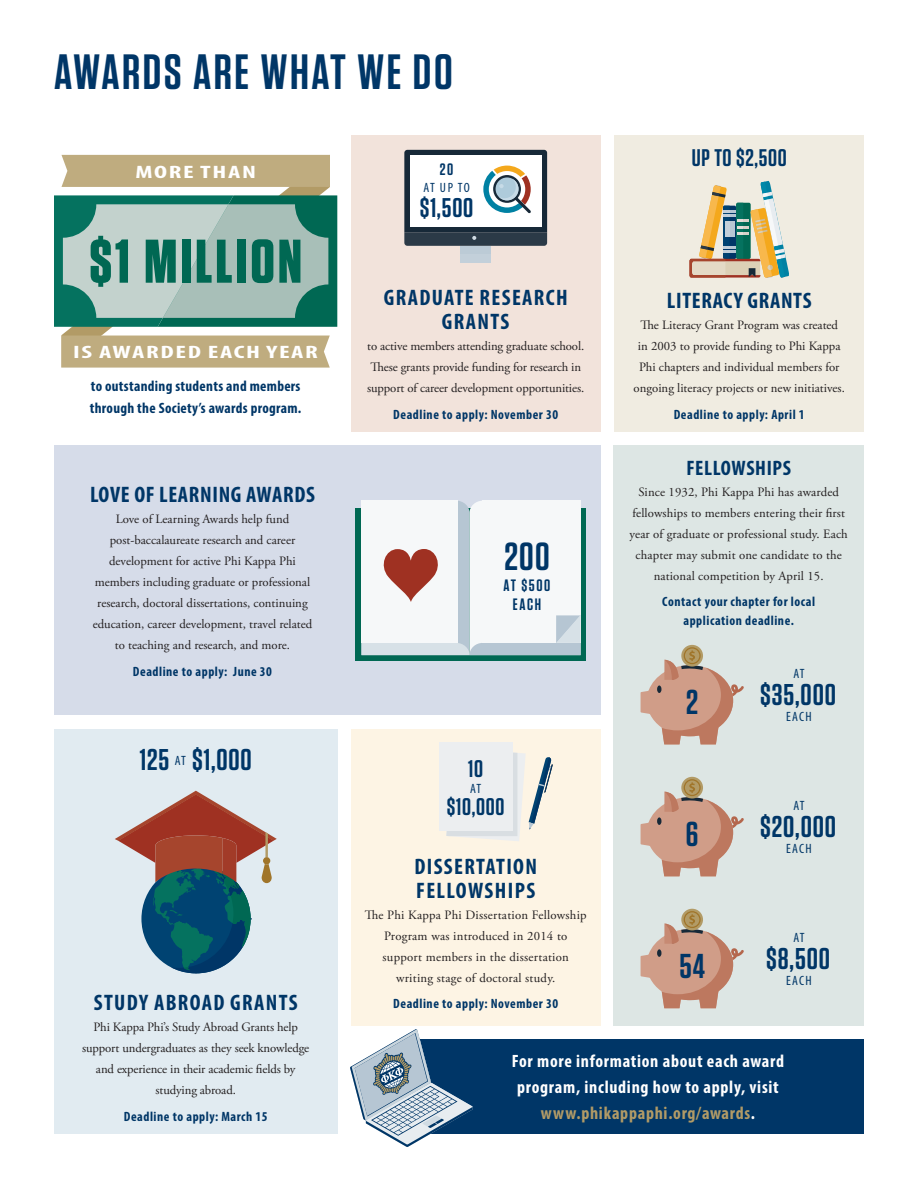
<style>
.page{position:relative;width:918px;height:1188px;background:#fff}
.page>*{position:absolute;margin:0;border:0;box-sizing:border-box;transform-origin:0 0}
.t1{font:700 61.5px "Tungsten";letter-spacing:.05em;color:#006853}
.t2{font:600 49.5px "Tungsten";letter-spacing:.05em;color:#003667}
.t3{font:600 39.15px "Tungsten";color:#003667}
.t4{font:600 34.5px "Tungsten";color:#003667}
.t5{font:600 30px "Tungsten";letter-spacing:.03em;color:#003667}
.t6{font:600 27px "Tungsten";color:#003667}
.t7{font:600 24px "Tungsten";letter-spacing:.03em;color:#003667}
.t8{font:700 condensed 22.5px/24px "Myriad Pro";letter-spacing:.06em;color:#003667;text-align:center}
.t9{font:700 condensed 22.5px "Myriad Pro";letter-spacing:.03em;color:#003667}
.t10{font:700 condensed 21px "Myriad Pro";letter-spacing:.03em;color:#003667}
.t11{font:700 condensed 18px "Myriad Pro";letter-spacing:.06em;color:#fff;scale:1.5 1}
.t12{font:700 condensed 17.85px/25.8px "Myriad Pro";letter-spacing:.04em;color:#fff;text-align:center}
.t13{font:600 16.5px/19.5px "Tungsten";letter-spacing:.1em;color:#003667;text-align:center}
.t14{font:700 condensed 15px/21.8px "Myriad Pro";letter-spacing:.02em;color:#003667}
.t15{font:700 condensed 13.5px/19.5px "Myriad Pro";letter-spacing:.04em;color:#003667;text-align:center}
.t16{font:condensed 13.5px "Myriad Pro";letter-spacing:.08em;color:#003667}
.t17{font:12.75px/21px "Adobe Garamond Pro";color:#231f20;text-align:center}
.t18{font:12.75px/21px "Adobe Garamond Pro";letter-spacing:.02em;color:#231f20;text-align:center}
.s1{color:#b29b66}
</style>
<div class="page">
<div style="left:615px;top:135px;width:249px;height:297px;background:#f0ece1"></div>
<div style="left:613px;top:446px;width:251px;height:580px;background:#dde6e4"></div>
<div style="left:405px;top:1040px;width:459px;height:94px;background:#003667"></div>
<svg style="left:350px;top:1029px;width:123px;height:118px"></svg>
<svg style="left:690px;top:181px;width:99px;height:97px"></svg>
<div style="left:54px;top:446px;width:546px;height:270px;background:#d6dce9"></div>
<div style="left:54px;top:729px;width:284px;height:405px;background:#e1ebf1"></div>
<svg style="left:115px;top:791px;width:162px;height:182px"></svg>
<div style="left:351px;top:135px;width:249px;height:297px;background:#f2e3db"></div>
<div style="left:351px;top:729px;width:249px;height:297px;background:#fdf4e4"></div>
<div style="left:460px;top:246px;width:31px;height:16px;background:#c3d0da"></div>
<div style="left:460px;top:246px;width:31px;height:7px;background:#bccbd6"></div>
<svg style="left:404px;top:150px;width:143px;height:96px;background:#adb4b8"></svg>
<svg style="left:446px;top:748px;width:107px;height:93px"></svg>
<div style="left:439px;top:742px;width:73px;height:89px;background:#eceef0"></div>
<div style="left:355px;top:508px;width:231px;height:152px;background:#006853"></div>
<svg style="left:361px;top:501px;width:220px;height:154px;background:#e9e7e8"></svg>
<svg style="left:681px;top:777px;width:22px;height:22px"></svg>
<svg style="left:641px;top:779px;width:103px;height:97px"></svg>
<svg style="left:681px;top:909px;width:22px;height:21px"></svg>
<svg style="left:641px;top:911px;width:103px;height:97px"></svg>
<svg style="left:681px;top:645px;width:22px;height:22px"></svg>
<svg style="left:641px;top:647px;width:103px;height:97px"></svg>
<svg style="left:54px;top:155px;width:283px;height:213px;background:#9fb4a1"></svg>
<h2 class="t2" style="left:54px;top:42px;width:400px">AWARDS ARE WHAT WE DO</h2>
<h3 class="t11" style="left:135px;top:160px;width:82px">MORE THAN</h3>
<h1 class="t1" style="left:89px;top:224px;width:214px">$1 MILLION</h1>
<h3 class="t11" style="left:73px;top:341px;width:165px">IS AWARDED EACH YEAR</h3>
<p class="t14" style="left:90px;top:375px;width:213px">to outstanding students and members through the Society’s awards program.</p>
<h3 class="t9" style="left:90px;top:481px;width:226px">LOVE OF LEARNING AWARDS</h3>
<p class="t17" style="left:93px;top:509px;width:221px">Love of Learning Awards help fund post-baccalaureate research and career development for active Phi Kappa Phi members including graduate or professional research, doctoral dissertations, continuing education, career development, travel related to teaching and research, and more.</p>
<p class="t15" style="left:133px;top:661px;width:141px">Deadline to apply: June 30</p>
<h3 class="t5" style="left:140px;top:741px;width:31px">125</h3>
<p class="t16" style="left:175px;top:752px;width:13px">AT</p>
<h3 class="t5" style="left:192px;top:741px;width:61px">$1,000</h3>
<p class="t13" style="left:440px;top:160px;width:15px">20</p>
<p class="t16" style="left:423px;top:179px;width:48px">AT UP TO</p>
<h3 class="t6" style="left:420px;top:191px;width:55px">$1,500</h3>
<h3 class="t8" style="left:384px;top:285px;width:185px">GRADUATE RESEARCH<br>GRANTS</h3>
<p class="t17" style="left:367px;top:336px;width:219px;text-align:left">to active members attending graduate school.<br>These grants provide funding for research in support of career development opportunities.</p>
<p class="t15" style="left:393px;top:404px;width:166px">Deadline to apply: November 30</p>
<h3 class="t3" style="left:504px;top:532px;width:47px">200</h3>
<p class="t13" style="left:504px;top:575px;width:48px">AT $500<br>EACH</p>
<h3 class="t7" style="left:468px;top:754px;width:16px">10</h3>
<p class="t16" style="left:470px;top:780px;width:13px">AT</p>
<h3 class="t7" style="left:447px;top:792px;width:59px">$10,000</h3>
<h3 class="t7" style="left:692px;top:143px;width:97px">UP TO $2,500</h3>
<h3 class="t9" style="left:667px;top:287px;width:146px">LITERACY GRANTS</h3>
<p class="t17" style="left:634px;top:315px;width:213px">The Literacy Grant Program was created<br>in 2003 to provide funding to Phi Kappa Phi chapters and individual members for ongoing literacy projects or new initiatives.</p>
<p class="t15" style="left:674px;top:404px;width:132px">Deadline to apply: April 1</p>
<h3 class="t10" style="left:686px;top:455px;width:106px">FELLOWSHIPS</h3>
<p class="t17" style="left:630px;top:482px;width:220px">Since 1932, Phi Kappa Phi has awarded fellowships to members entering their first year of graduate or professional study. Each chapter may submit one candidate to the national competition by April 15.</p>
<p class="t15" style="left:662px;top:591px;width:154px">Contact your chapter for local application deadline.</p>
<h3 class="t4" style="left:686px;top:681px;width:14px">2</h3>
<h3 class="t4" style="left:686px;top:813px;width:14px">6</h3>
<p class="t16" style="left:793px;top:665px;width:13px">AT</p>
<h3 class="t5" style="left:760px;top:677px;width:77px">$35,000</h3>
<p class="t16" style="left:786px;top:709px;width:27px">EACH</p>
<p class="t16" style="left:793px;top:797px;width:13px">AT</p>
<h3 class="t5" style="left:760px;top:809px;width:77px">$20,000</h3>
<p class="t16" style="left:786px;top:841px;width:27px">EACH</p>
<h3 class="t8" style="left:94px;top:990px;width:205px">STUDY ABROAD GRANTS</h3>
<p class="t17" style="left:82px;top:1017px;width:229px">Phi Kappa Phi’s Study Abroad Grants help support undergraduates as they seek knowledge and experience in their academic fields by studying abroad.</p>
<p class="t15" style="left:124px;top:1106px;width:145px">Deadline to apply: March 15</p>
<h3 class="t8" style="left:414px;top:854px;width:124px;text-align:left">DISSERTATION<br>FELLOWSHIPS</h3>
<p class="t18" style="left:365px;top:905px;width:223px">The Phi Kappa Phi Dissertation Fellowship Program was introduced in 2014 to support members in the dissertation writing stage of doctoral study.</p>
<p class="t15" style="left:393px;top:993px;width:166px">Deadline to apply: November 30</p>
<h3 class="t4" style="left:679px;top:945px;width:27px">54</h3>
<p class="t16" style="left:793px;top:929px;width:13px">AT</p>
<h3 class="t5" style="left:766px;top:940px;width:65px">$8,500</h3>
<p class="t16" style="left:786px;top:973px;width:27px">EACH</p>
<h3 class="t12" style="left:512px;top:1048px;width:274px">For more information about each award program, including how to apply, visit <span class="s1">www.phikappaphi.org/awards</span>.</h3>
</div>
